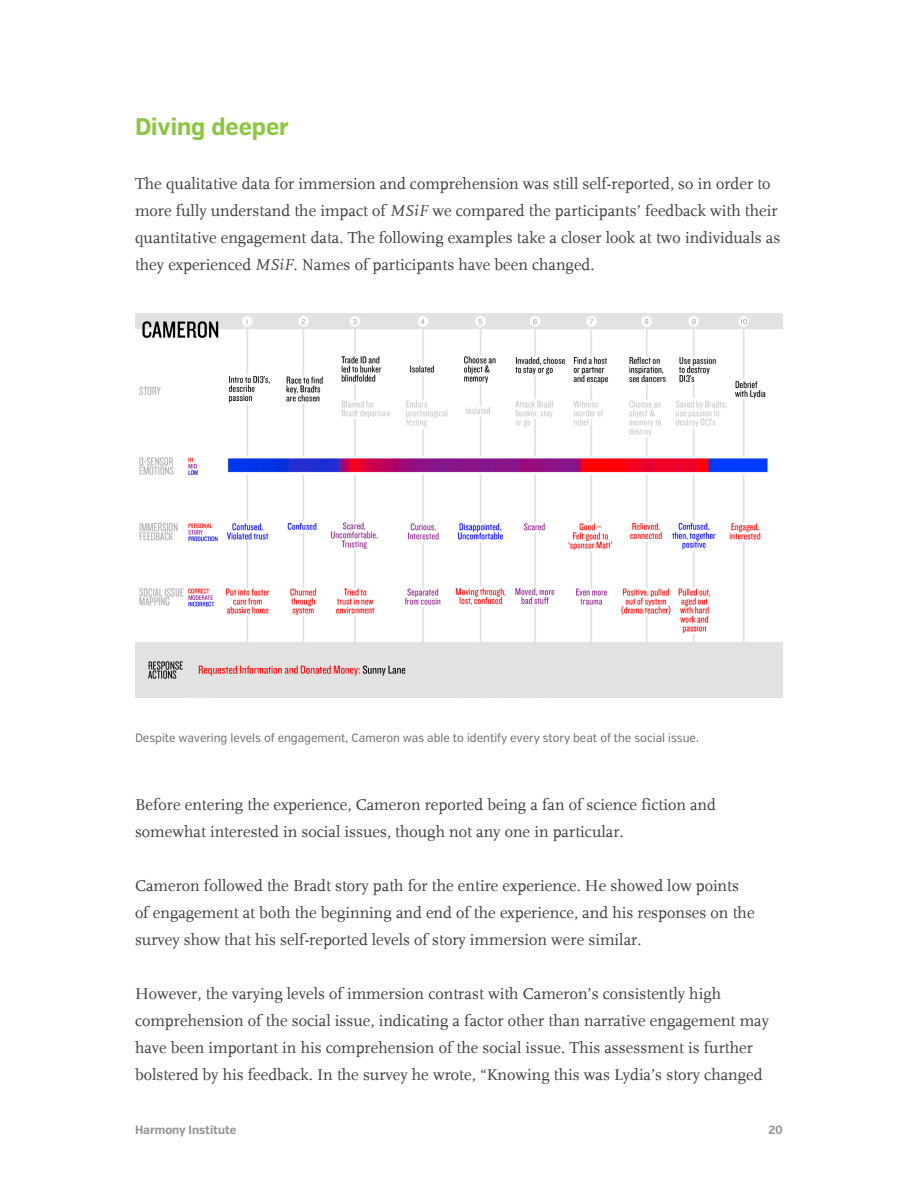
<style>
.page{position:relative;width:918px;height:1188px;background:#fff}
.page>*{position:absolute;margin:0;border:0;box-sizing:border-box;transform-origin:0 0}
.t1{font:700 24px "Verb Cond";color:#8bc63e}
.t2{font:16.5px/27px "FF Scala";color:#3f3f40}
.t3{font:12px "Verb Cond";color:#6d6e71}
.t4{font:700 12px "Verb Cond";color:#939598}
.s1{font-style:italic}
</style>
<div class="page">
<img style="left:135px;top:313px;width:648px;height:384px">
<h1 class="t1" style="left:135px;top:112px;width:155px">Diving deeper</h1>
<p class="t2" style="left:135px;top:170px;width:647px">The qualitative data for immersion and comprehension was still self-reported, so in order to more fully understand the impact of <span class="s1">MSiF</span> we compared the participants’ feedback with their quantitative engagement data. The following examples take a closer look at two individuals as they experienced <span class="s1">MSiF</span>. Names of participants have been changed.</p>
<p class="t3" style="left:135px;top:730px;width:565px">Despite wavering levels of engagement, Cameron was able to identify every story beat of the social issue.</p>
<p class="t2" style="left:135px;top:791px;width:582px">Before entering the experience, Cameron reported being a fan of science fiction and somewhat interested in social issues, though not any one in particular.</p>
<p class="t2" style="left:135px;top:872px;width:621px">Cameron followed the Bradt story path for the entire experience. He showed low points of engagement at both the beginning and end of the experience, and his responses on the survey show that his self-reported levels of story immersion were similar.</p>
<p class="t2" style="left:135px;top:980px;width:636px">However, the varying levels of immersion contrast with Cameron’s consistently high comprehension of the social issue, indicating a factor other than narrative engagement may have been important in his comprehension of the social issue. This assessment is further bolstered by his feedback. In the survey he wrote, “Knowing this was Lydia’s story changed</p>
<p class="t4" style="left:135px;top:1123px;width:103px">Harmony Institute</p>
<p class="t4" style="left:768px;top:1123px;width:16px">20</p>
</div>
